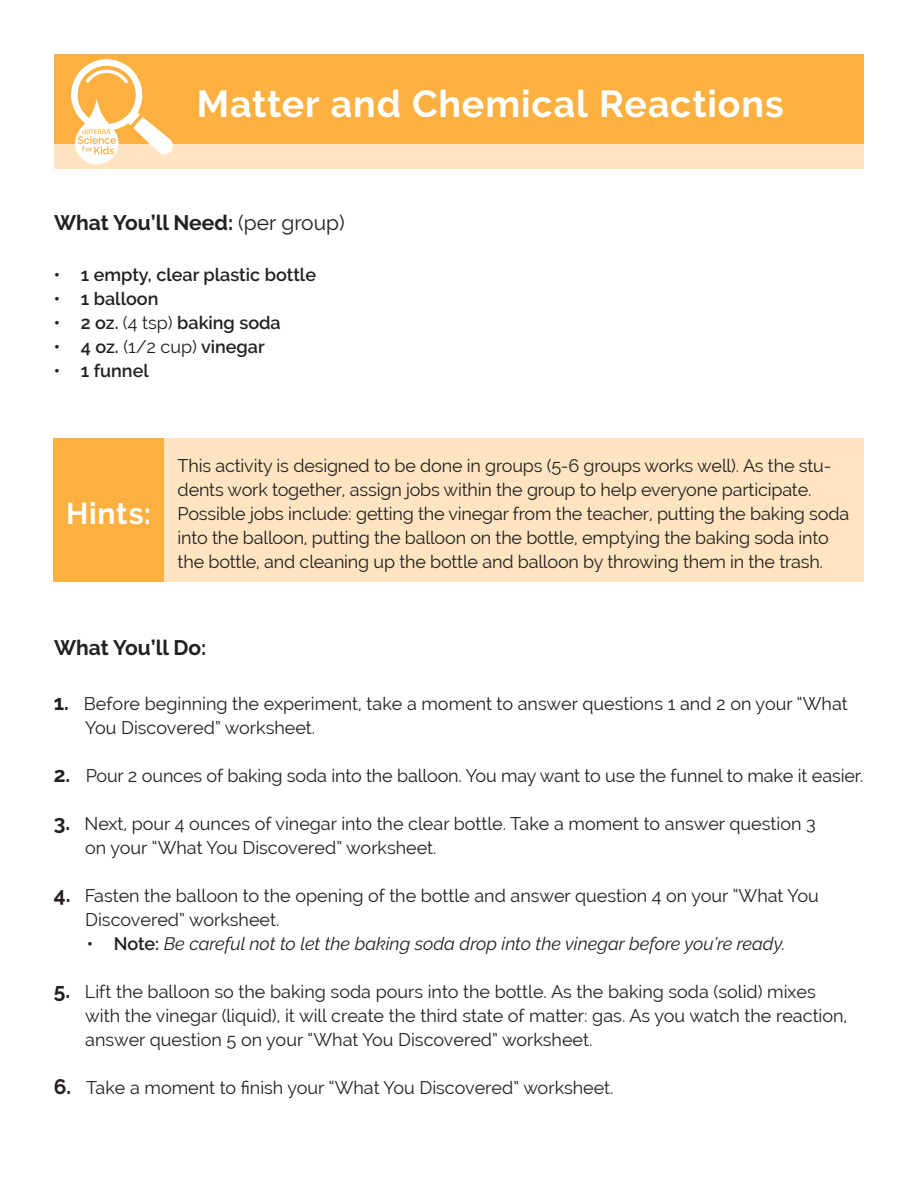
<style>
.page{position:relative;width:918px;height:1188px;background:#fff}
.page>*{position:absolute;margin:0;border:0;box-sizing:border-box;transform-origin:0 0}
.t1{font:700 37.5px "Raleway";letter-spacing:.025em;color:#fff}
.t2{font:700 30px "Raleway";letter-spacing:.025em;color:#fff}
.t3{font:700 21px "Raleway";color:#231f20}
.t4{font:18px/24px "Raleway";letter-spacing:-.005em;color:#231f20}
.t5{font:600 18px "Raleway";color:#231f20}
.t6{font:italic 18px "Raleway";color:#231f20}
.s1{font-weight:400}
.s2{font-weight:700;font-size:21px}
.s3{font-weight:600;font-style:normal}
</style>
<div class="page">
<div style="left:164px;top:438px;width:700px;height:144px;background:#fee4c0"></div>
<div style="left:54px;top:438px;width:110px;height:144px;background:#fbb03f"></div>
<div style="left:54px;top:144px;width:810px;height:25px;background:#fee4c0"></div>
<div style="left:54px;top:54px;width:810px;height:90px;background:#fbb03f"></div>
<svg style="left:71px;top:59px;width:102px;height:105px"></svg>
<p class="t1" style="left:197px;top:82px;width:588px">Matter and Chemical Reactions</p>
<p class="t3" style="left:54px;top:210px;width:292px">What You’ll Need: <span class="s1">(per group)</span></p>
<p class="t5" style="left:54px;top:264px;width:264px">• 1 empty, clear plastic bottle</p>
<p class="t5" style="left:54px;top:288px;width:106px">• 1 balloon</p>
<p class="t5" style="left:54px;top:312px;width:228px">• 2 oz. <span class="s1">(4 tsp)</span> baking soda</p>
<p class="t5" style="left:54px;top:336px;width:212px">• 4 oz. <span class="s1">(1/2 cup)</span> vinegar</p>
<p class="t5" style="left:54px;top:360px;width:96px">• 1 funnel</p>
<p class="t2" style="left:66px;top:496px;width:87px">Hints:</p>
<p class="t4" style="left:178px;top:453px;width:673px">This activity is designed to be done in groups (5-6 groups works well). As the stu&shy;dents work together, assign jobs within the group to help everyone participate.<br>Possible jobs include: getting the vinegar from the teacher, putting the baking soda into the balloon, putting the balloon on the bottle, emptying the baking soda into the bottle, and cleaning up the bottle and balloon by throwing them in the trash.</p>
<p class="t3" style="left:54px;top:636px;width:154px">What You’ll Do:</p>
<p class="t4" style="left:54px;top:692px;width:796px"><span class="s2">1.</span> Before beginning the experiment, take a moment to answer questions 1 and 2 on your “What</p>
<p class="t4" style="left:85px;top:716px;width:232px">You Discovered” worksheet.</p>
<p class="t4" style="left:54px;top:764px;width:811px"><span class="s2">2.</span> Pour 2 ounces of baking soda into the balloon. You may want to use the funnel to make it easier.</p>
<p class="t4" style="left:54px;top:812px;width:763px"><span class="s2">3.</span> Next, pour 4 ounces of vinegar into the clear bottle. Take a moment to answer question 3</p>
<p class="t4" style="left:85px;top:836px;width:353px">on your “What You Discovered” worksheet.</p>
<p class="t4" style="left:54px;top:884px;width:767px"><span class="s2">4.</span> Fasten the balloon to the opening of the bottle and answer question 4 on your “What You</p>
<p class="t4" style="left:85px;top:908px;width:196px">Discovered” worksheet.</p>
<p class="t6" style="left:87px;top:934px;width:700px"><span class="s3">• Note:</span> Be careful not to let the baking soda drop into the vinegar before you’re ready.</p>
<p class="t4" style="left:54px;top:980px;width:764px"><span class="s2">5.</span> Lift the balloon so the baking soda pours into the bottle. As the baking soda (solid) mixes</p>
<p class="t4" style="left:85px;top:1004px;width:764px">with the vinegar (liquid), it will create the third state of matter: gas. As you watch the reaction, answer question 5 on your “What You Discovered” worksheet.</p>
<p class="t4" style="left:54px;top:1076px;width:561px"><span class="s2">6.</span> Take a moment to finish your “What You Discovered” worksheet.</p>
</div>
